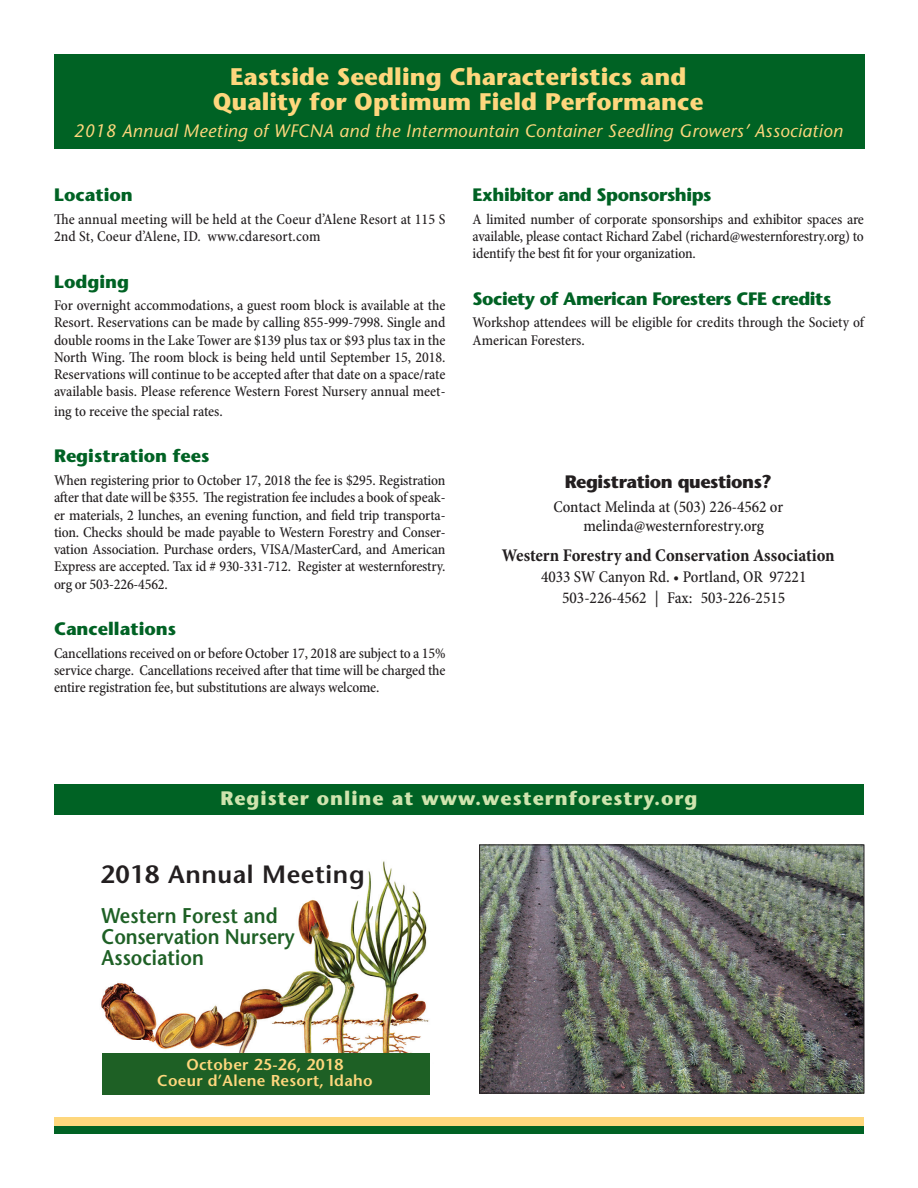
<style>
.page{position:relative;width:918px;height:1188px;background:#fff}
.page>*{position:absolute;margin:0;border:0;box-sizing:border-box;transform-origin:0 0}
.t1{font:600 25.05px "Stone Sans Std";letter-spacing:.025em;color:#231f20}
.headers{font:700 24px/25.5px "Stone Sans Std";letter-spacing:.005em;color:#fed77d;text-align:center}
.t2{font:600 21.3px/21.3px "Stone Sans Std";letter-spacing:.005em;color:#1e6025;scale:.9 1}
.content_1{font:700 19.5px "Stone Sans Std";letter-spacing:.05em;color:#cfe4ae}
.headers-2{font:italic 500 18px "Stone Sans Std";letter-spacing:.02em;color:#fed77d}
.Headers_2{font:700 18px "Stone Sans Std";letter-spacing:-.025em;color:#006224}
.Headers_2-2{font:700 18px "Stone Sans Std";color:#006224}
.Workshop_Info{font:700 condensed 18px "Minion Pro";letter-spacing:-.005em;color:#231f20}
.Headers_2-3{font:700 18px "Stone Sans Std";letter-spacing:-.025em;color:#231f20}
.Workshop_Info-2{font:500 condensed 16.5px/19.5px "Minion Pro";color:#231f20}
.t3{font:600 15.75px/16.6px "Stone Sans Std";letter-spacing:.02em;color:#fed77d;text-align:center}
.t4{font:500 condensed 15px/17.2px "Minion Pro";letter-spacing:-.005em;color:#231f20;text-align:justify}
</style>
<div class="page">
<div style="left:54px;top:784px;width:810px;height:30px;background:#006224"></div>
<div style="left:55px;top:54px;width:810px;height:94px;background:#006224"></div>
<img style="left:481px;top:847px;width:381px;height:245px">
<div style="left:479px;top:845px;width:385px;height:249px;border:1px solid #231f20"></div>
<img style="left:101px;top:861px;width:329px;height:210px">
<div style="left:102px;top:1053px;width:327px;height:42px;background:#1e6025"></div>
<div style="left:54px;top:1125px;width:810px;height:9px;background:#006224"></div>
<div style="left:54px;top:1117px;width:810px;height:9px;background:#fed77d"></div>
<p class="headers" style="left:213px;top:64px;width:492px">Eastside Seedling Characteristics and<br>Quality for Optimum Field Performance</p>
<p class="headers-2" style="left:74px;top:120px;width:770px">2018 Annual Meeting of WFCNA and the Intermountain Container Seedling Growers’ Association</p>
<p class="Headers_2-2" style="left:54px;top:184px;width:80px">Location</p>
<p class="t4" style="left:54px;top:211px;width:393px">The annual meeting will be held at the Coeur d’Alene Resort at 115 S<br>2nd St, Coeur d’Alene, ID. www.cdaresort.com</p>
<p class="Headers_2-2" style="left:54px;top:271px;width:77px">Lodging</p>
<p class="t4" style="left:54px;top:297px;width:393px">For overnight accommodations, a guest room block is available at the Resort. Reservations can be made by calling 855-999-7998. Single and double rooms in the Lake Tower are $139 plus tax or $93 plus tax in the North Wing. The room block is being held until September 15, 2018.<br>Reservations will continue to be accepted after that date on a space/rate available basis. Please reference Western Forest Nursery annual meet-</p>
<p class="t4" style="left:54px;top:403px;width:170px">ing to receive the special rates.</p>
<p class="Headers_2-2" style="left:54px;top:445px;width:157px">Registration fees</p>
<p class="t4" style="left:54px;top:472px;width:393px">When registering prior to October 17, 2018 the fee is $295. Registration after that date will be $355. The registration fee includes a book of speak&shy;er materials, 2 lunches, an evening function, and field trip transporta&shy;tion. Checks should be made payable to Western Forestry and Conser&shy;vation Association. Purchase orders, VISA/MasterCard, and American Express are accepted. Tax id # 930-331-712. Register at westernforestry. org or 503-226-4562.</p>
<p class="Headers_2-2" style="left:54px;top:618px;width:124px">Cancellations</p>
<p class="t4" style="left:54px;top:645px;width:393px">Cancellations received on or before October 17, 2018 are subject to a 15% service charge. Cancellations received after that time will be charged the entire registration fee, but substitutions are always welcome.</p>
<p class="Headers_2" style="left:473px;top:184px;width:240px">Exhibitor and Sponsorships</p>
<p class="t4" style="left:473px;top:211px;width:393px">A limited number of corporate sponsorships and exhibitor spaces are available, please contact Richard Zabel (richard@westernforestry.org) to identify the best fit for your organization.</p>
<p class="Headers_2" style="left:473px;top:288px;width:360px">Society of American Foresters CFE credits</p>
<p class="t4" style="left:473px;top:315px;width:393px">Workshop attendees will be eligible for credits through the Society of<br>American Foresters.</p>
<p class="Headers_2-3" style="left:565px;top:471px;width:209px">Registration questions?</p>
<p class="Workshop_Info-2" style="left:583px;top:497px;width:201px;text-indent:-30px">Contact Melinda at (503) 226-4562 or melinda@westernforestry.org</p>
<p class="Workshop_Info" style="left:502px;top:545px;width:334px">Western Forestry and Conservation Association</p>
<p class="Workshop_Info-2" style="left:541px;top:567px;width:267px;line-height:21px;text-align:center">4033 SW Canyon Rd. • Portland, OR 97221<br>503-226-4562 | Fax: 503-226-2515</p>
<p class="content_1" style="left:220px;top:787px;width:479px">Register online at www.westernforestry.org</p>
<p class="t1" style="left:100px;top:860px;width:266px">2018 Annual Meeting</p>
<p class="t2" style="left:102px;top:905px;width:216px">Western Forest and<br>Conservation Nursery<br>Association</p>
<p class="t3" style="left:157px;top:1056px;width:217px">October 25-26, 2018<br>Coeur d’Alene Resort, Idaho</p>
</div>
